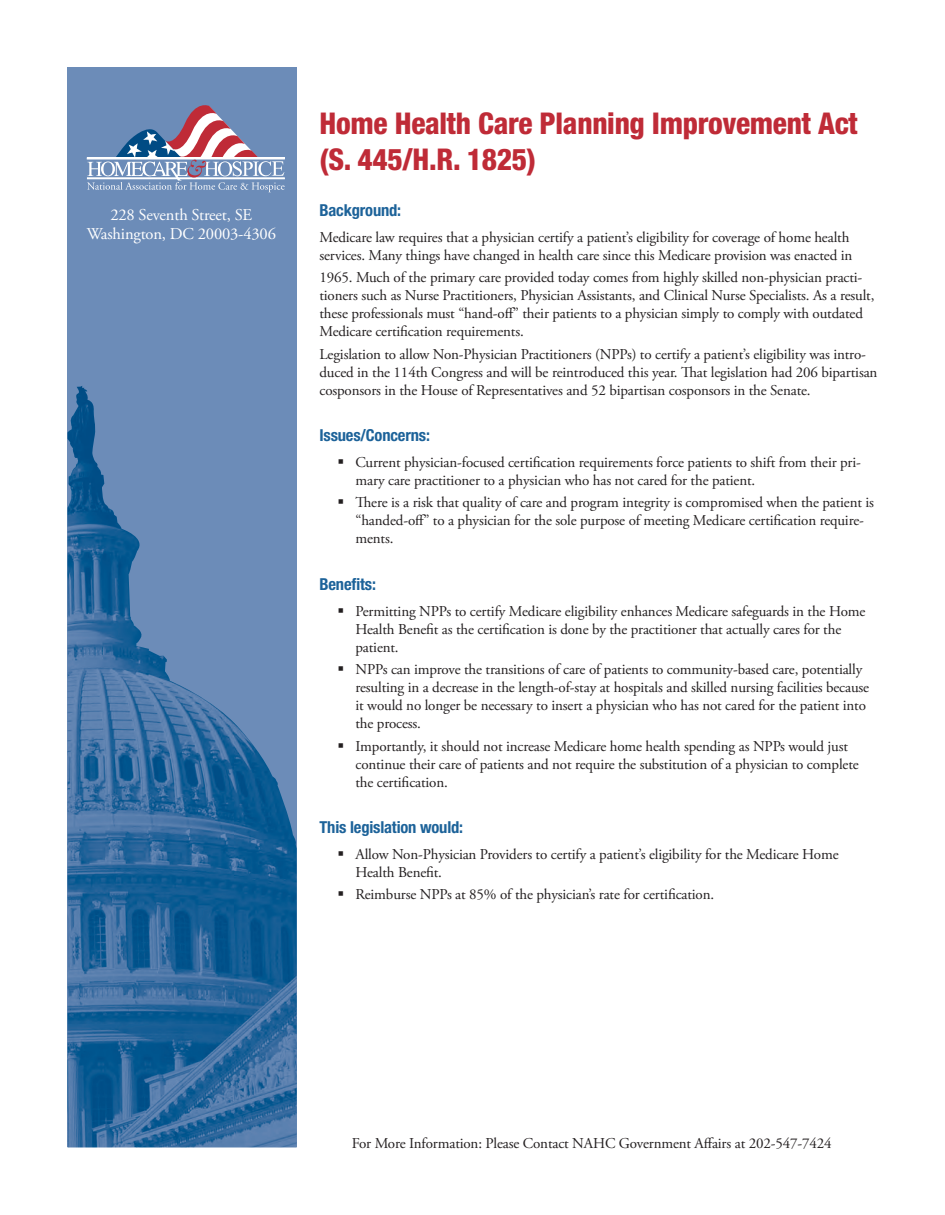
<style>
.page{position:relative;width:945px;height:1215px;background:#fff}
.page>*{position:absolute;margin:0;border:0;box-sizing:border-box;transform-origin:0 0}
.t1{font:800 condensed 30px/36px "Helvetica Neue LT Std";letter-spacing:-.01em;color:#bf2b37}
.t2{font:700 condensed 16.5px "Helvetica Neue LT Std";letter-spacing:-.01em;color:#1c6299}
.t3{font:16.5px/19.5px "Adobe Garamond Pro";letter-spacing:-.01em;color:#fff;text-align:center}
.t4{font:15px/18px "Adobe Garamond Pro";letter-spacing:-.01em;color:#231f20}
</style>
<div class="page">
<div style="left:68px;top:68px;width:229px;height:1080px;background:#6c8cb8"></div>
<img style="left:68px;top:386px;width:229px;height:762px">
<svg style="left:87px;top:105px;width:197px;height:87px"></svg>
<p class="t3" style="left:87px;top:205px;width:191px">228 Seventh Street, SE<br>Washington, DC 20003-4306</p>
<h1 class="t1" style="left:320px;top:105px;width:540px">Home Health Care Planning Improvement Act (S. 445/H.R. 1825)</h1>
<p class="t2" style="left:320px;top:200px;width:83px">Background:</p>
<p class="t4" style="left:320px;top:228px;width:534px">Medicare law requires that a physician certify a patient’s eligibility for coverage of home health services. Many things have changed in health care since this Medicare provision was enacted in</p>
<p class="t4" style="left:320px;top:269px;width:557px">1965. Much of the primary care provided today comes from highly skilled non-physician practi&shy;tioners such as Nurse Practitioners, Physician Assistants, and Clinical Nurse Specialists. As a result, these professionals must “hand-off” their patients to a physician simply to comply with outdated Medicare certification requirements.</p>
<p class="t4" style="left:320px;top:345px;width:559px">Legislation to allow Non-Physician Practitioners (NPPs) to certify a patient’s eligibility was intro&shy;duced in the 114th Congress and will be reintroduced this year. That legislation had 206 bipartisan cosponsors in the House of Representatives and 52 bipartisan cosponsors in the Senate.</p>
<p class="t2" style="left:320px;top:426px;width:112px">Issues/Concerns:</p>
<p class="t4" style="left:355px;top:454px;width:507px;text-indent:-18px">▪ Current physician-focused certification requirements force patients to shift from their pri&shy;mary care practitioner to a physician who has not cared for the patient.</p>
<p class="t4" style="left:355px;top:494px;width:520px;text-indent:-18px">▪ There is a risk that quality of care and program integrity is compromised when the patient is “handed-off” to a physician for the sole purpose of meeting Medicare certification require&shy;ments.</p>
<p class="t2" style="left:320px;top:574px;width:58px">Benefits:</p>
<p class="t4" style="left:355px;top:602px;width:511px;text-indent:-18px">▪ Permitting NPPs to certify Medicare eligibility enhances Medicare safeguards in the Home<br>Health Benefit as the certification is done by the practitioner that actually cares for the patient.</p>
<p class="t4" style="left:355px;top:661px;width:515px;text-indent:-18px">▪ NPPs can improve the transitions of care of patients to community-based care, potentially resulting in a decrease in the length-of-stay at hospitals and skilled nursing facilities because it would no longer be necessary to insert a physician who has not cared for the patient into the process.</p>
<p class="t4" style="left:355px;top:737px;width:505px;text-indent:-18px">▪ Importantly, it should not increase Medicare home health spending as NPPs would just continue their care of patients and not require the substitution of a physician to complete the certification.</p>
<p class="t2" style="left:320px;top:818px;width:145px">This legislation would:</p>
<p class="t4" style="left:355px;top:846px;width:485px;text-indent:-18px">▪ Allow Non-Physician Providers to certify a patient’s eligibility for the Medicare Home<br>Health Benefit.</p>
<p class="t4" style="left:337px;top:886px;width:378px">▪ Reimburse NPPs at 85% of the physician’s rate for certification.</p>
<p class="t4" style="left:352px;top:1134px;width:481px">For More Information: Please Contact NAHC Government Affairs at 202-547-7424</p>
</div>
